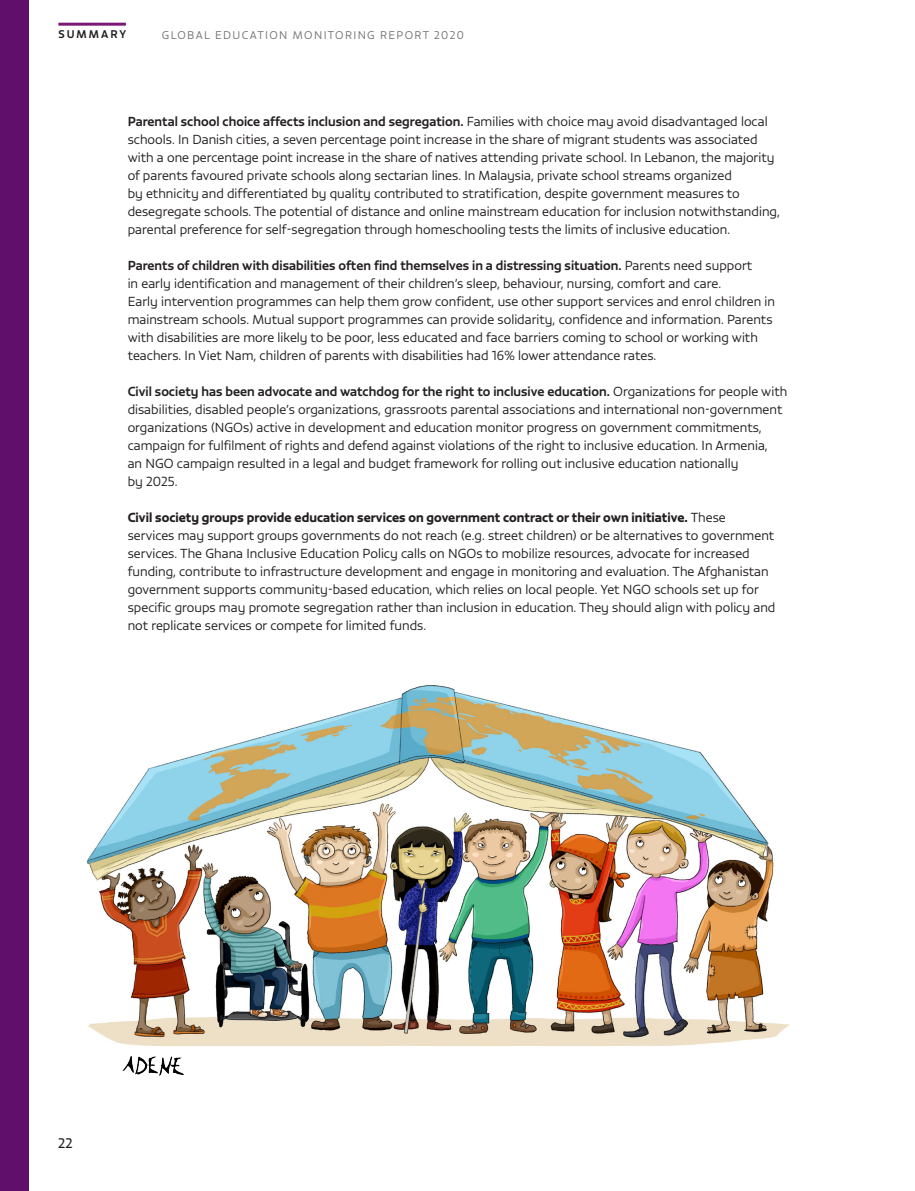
<style>
.page{position:relative;width:915px;height:1191px;background:#fff}
.page>*{position:absolute;margin:0;border:0;box-sizing:border-box;transform-origin:0 0}
.t1{font:13.5px "Vita Std";color:#231f20}
.GMR_Text{font:300 12.75px/18px "Vita Std";letter-spacing:.005em;color:#231f20}
.t2{font:300 10.8px "Vita Std";letter-spacing:.125em;color:#727477}
.t3{font:500 10.8px "Vita Std";letter-spacing:.185em;color:#231f20}
.s1{font-weight:500}
.s2{font-family:"Vita Std Bld";font-weight:400}
</style>
<div class="page">
<img style="left:86px;top:685px;width:704px;height:361px">
<img style="left:122px;top:1056px;width:62px;height:20px">
<div style="left:0;top:0;width:29px;height:1191px;background:#60106b"></div>
<hr style="left:58px;top:23px;width:68px;height:3px;background:#7a1777">
<p class="t3" style="left:58px;top:27px;width:69px">SUMMARY</p>
<p class="t2" style="left:162px;top:28px;width:303px">GLOBAL EDUCATION MONITORING REPORT 2020</p>
<p class="GMR_Text" style="left:128px;top:112px;width:653px"><span class="s1">Parental school choice affects inclusion and segregation.</span> Families with choice may avoid disadvantaged local schools. In Danish cities, a seven percentage point increase in the share of migrant students was associated with a one percentage point increase in the share of natives attending private school. In Lebanon, the majority of parents favoured private schools along sectarian lines. In Malaysia, private school streams organized<br>by ethnicity and differentiated by quality contributed to stratification, despite government measures to desegregate schools. The potential of distance and online mainstream education for inclusion notwithstanding, parental preference for self-segregation through homeschooling tests the limits of inclusive education.</p>
<p class="GMR_Text" style="left:128px;top:256px;width:648px"><span class="s1">Parents of children with disabilities often find themselves in a distressing situation.</span> Parents need support<br>in early identification and management of their children’s sleep, behaviour, nursing, comfort and care.<br>Early intervention programmes can help them grow confident, use other support services and enrol children in mainstream schools. Mutual support programmes can provide solidarity, confidence and information. Parents with disabilities are more likely to be poor, less educated and face barriers coming to school or working with teachers. In Viet Nam, children of parents with disabilities had 16% lower attendance rates.</p>
<p class="GMR_Text" style="left:128px;top:382px;width:661px"><span class="s1">Civil society has been advocate and watchdog for the right to inclusive education.</span> Organizations for people with disabilities, disabled people’s organizations, grassroots parental associations and international non-government organizations (NGOs) active in development and education monitor progress on government commitments, campaign for fulfilment of rights and defend against violations of the right to inclusive education. In Armenia,<br>an NGO campaign resulted in a legal and budget framework for rolling out inclusive education nationally<br>by 2025.</p>
<p class="GMR_Text" style="left:128px;top:508px;width:649px"><span class="s2">Civil society groups provide education services on government contract or their own initiative.</span> These services may support groups governments do not reach (e.g. street children) or be alternatives to government services. The Ghana Inclusive Education Policy calls on NGOs to mobilize resources, advocate for increased funding, contribute to infrastructure development and engage in monitoring and evaluation. The Afghanistan government supports community-based education, which relies on local people. Yet NGO schools set up for specific groups may promote segregation rather than inclusion in education. They should align with policy and not replicate services or compete for limited funds.</p>
<p class="t1" style="left:58px;top:1134px;width:16px">22</p>
</div>
